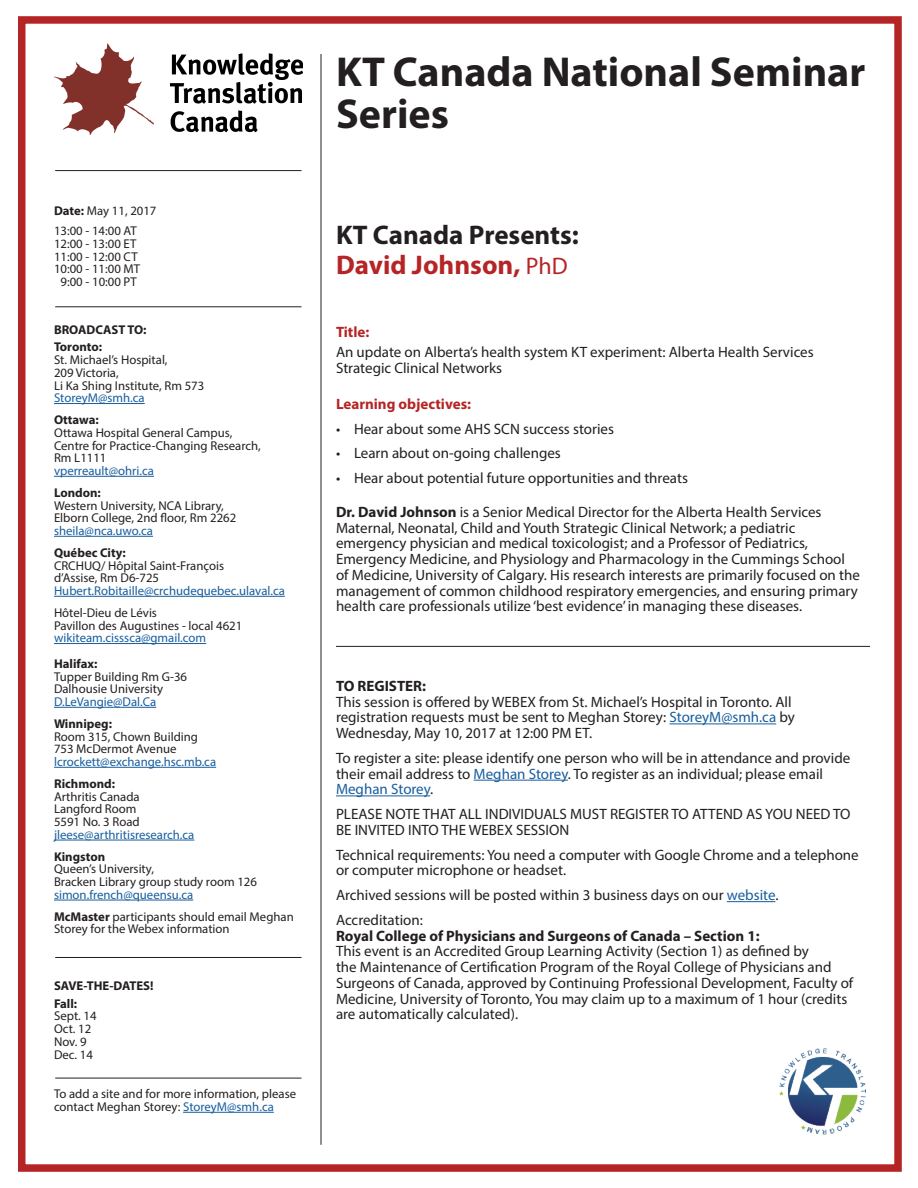
<style>
.page{position:relative;width:918px;height:1188px;background:#fff}
.page>*{position:absolute;margin:0;border:0;box-sizing:border-box;transform-origin:0 0}
.t1{font:700 42px/42px "Myriad Pro";color:#231f20}
.t2{font:700 27px "Myriad Pro";color:#231f20}
.t3{font:700 27px "Myriad Pro";color:#b62525}
.t4{font:15px/15.8px "Myriad Pro";color:#231f20}
.t5{font:700 15px/15.8px "Myriad Pro";color:#231f20}
.t6{font:700 15px "Myriad Pro";color:#b62525}
.t7{font:12.75px/12.8px "Myriad Pro";color:#231f20}
.t8{font:12.75px "Myriad Pro";color:#175d9e}
.t9{font:700 12.75px "Myriad Pro";color:#231f20}
.s1{font-weight:700}
.s2{color:#175d9e}
.s3{font-weight:400;font-size:24px}
.s4{font-weight:400}
</style>
<div class="page">
<div style="left:18px;top:16px;width:884px;height:1156px;border:8px solid #b62525"></div>
<hr style="left:670px;top:724px;width:106px;height:1px;background:#175d9e">
<hr style="left:474px;top:780px;width:94px;height:1px;background:#175d9e">
<hr style="left:336px;top:796px;width:94px;height:1px;background:#175d9e">
<hr style="left:727px;top:901px;width:48px;height:1px;background:#175d9e">
<hr style="left:54px;top:403px;width:91px;height:1px;background:#175d9e">
<hr style="left:54px;top:476px;width:100px;height:1px;background:#175d9e">
<hr style="left:54px;top:536px;width:99px;height:1px;background:#175d9e">
<hr style="left:54px;top:596px;width:231px;height:1px;background:#175d9e">
<hr style="left:54px;top:643px;width:152px;height:1px;background:#175d9e">
<hr style="left:54px;top:707px;width:102px;height:1px;background:#175d9e">
<hr style="left:54px;top:767px;width:162px;height:1px;background:#175d9e">
<hr style="left:54px;top:840px;width:140px;height:1px;background:#175d9e">
<hr style="left:54px;top:900px;width:139px;height:1px;background:#175d9e">
<hr style="left:183px;top:1112px;width:91px;height:1px;background:#175d9e">
<hr style="left:336px;top:646px;width:534px;height:1px;background:#231f20">
<img style="left:54px;top:44px;width:248px;height:91px">
<hr style="left:321px;top:54px;width:1px;height:1091px;background:#231f20">
<hr style="left:55px;top:957px;width:246px;height:1px;background:#231f20">
<hr style="left:55px;top:1078px;width:246px;height:1px;background:#231f20">
<hr style="left:55px;top:307px;width:246px;height:1px;background:#231f20">
<hr style="left:55px;top:170px;width:246px;height:1px;background:#231f20">
<img style="left:779px;top:1048px;width:86px;height:87px">
<p class="t7" style="left:54px;top:204px;width:104px"><span class="s1">Date:</span> May 11, 2017</p>
<p class="t7" style="left:54px;top:224px;width:84px">13:00 - 14:00 AT</p>
<p class="t7" style="left:54px;top:237px;width:84px">12:00 - 13:00 ET</p>
<p class="t7" style="left:54px;top:250px;width:85px">11:00 - 12:00 CT</p>
<p class="t7" style="left:54px;top:262px;width:88px">10:00 - 11:00 MT</p>
<p class="t7" style="left:61px;top:275px;width:78px">9:00 - 10:00 PT</p>
<p class="t9" style="left:54px;top:321px;width:94px">BROADCAST TO:</p>
<p class="t9" style="left:54px;top:339px;width:50px">Toronto:</p>
<p class="t7" style="left:54px;top:353px;width:115px">St. Michael’s Hospital,<br>209 Victoria,</p>
<p class="t7" style="left:54px;top:379px;width:152px">Li Ka Shing Institute, Rm 573</p>
<p class="t8" style="left:54px;top:390px;width:92px">StoreyM@smh.ca</p>
<p class="t9" style="left:54px;top:411px;width:46px">Ottawa:</p>
<p class="t7" style="left:54px;top:426px;width:180px">Ottawa Hospital General Campus,</p>
<p class="t7" style="left:54px;top:439px;width:208px">Centre for Practice-Changing Research,<br>Rm L1111</p>
<p class="t8" style="left:54px;top:463px;width:101px">vperreault@ohri.ca</p>
<p class="t9" style="left:54px;top:484px;width:48px">London:</p>
<p class="t7" style="left:54px;top:499px;width:171px">Western University, NCA Library,</p>
<p class="t7" style="left:54px;top:511px;width:184px">Elborn College, 2nd floor, Rm 2262</p>
<p class="t8" style="left:54px;top:523px;width:101px">sheila@nca.uwo.ca</p>
<p class="t9" style="left:54px;top:544px;width:73px">Québec City:</p>
<p class="t7" style="left:54px;top:559px;width:172px">CRCHUQ/ Hôpital Saint-François</p>
<p class="t7" style="left:54px;top:571px;width:107px">d’Assise, Rm D6-725</p>
<p class="t8" style="left:54px;top:583px;width:232px">Hubert.Robitaille@crchudequebec.ulaval.ca</p>
<p class="t7" style="left:54px;top:606px;width:105px">Hôtel-Dieu de Lévis</p>
<p class="t7" style="left:54px;top:619px;width:190px">Pavillon des Augustines - local 4621</p>
<p class="t8" style="left:54px;top:630px;width:154px">wikiteam.cisssca@gmail.com</p>
<p class="t9" style="left:54px;top:655px;width:45px">Halifax:</p>
<p class="t7" style="left:54px;top:670px;width:135px">Tupper Building Rm G-36</p>
<p class="t7" style="left:54px;top:682px;width:111px">Dalhousie University</p>
<p class="t8" style="left:54px;top:694px;width:104px">D.LeVangie@Dal.Ca</p>
<p class="t9" style="left:54px;top:715px;width:60px">Winnipeg:</p>
<p class="t7" style="left:54px;top:730px;width:146px">Room 315, Chown Building</p>
<p class="t7" style="left:54px;top:742px;width:124px">753 McDermot Avenue</p>
<p class="t8" style="left:54px;top:754px;width:164px">lcrockett@exchange.hsc.mb.ca</p>
<p class="t9" style="left:54px;top:775px;width:63px">Richmond:</p>
<p class="t7" style="left:54px;top:790px;width:87px">Arthritis Canada</p>
<p class="t7" style="left:54px;top:802px;width:84px">Langford Room</p>
<p class="t7" style="left:54px;top:815px;width:87px">5591 No. 3 Road</p>
<p class="t8" style="left:54px;top:827px;width:142px">jleese@arthritisresearch.ca</p>
<p class="t9" style="left:54px;top:848px;width:53px">Kingston</p>
<p class="t7" style="left:54px;top:862px;width:102px">Queen’s University,</p>
<p class="t7" style="left:54px;top:875px;width:204px">Bracken Library group study room 126</p>
<p class="t8" style="left:54px;top:887px;width:141px">simon.french@queensu.ca</p>
<p class="t7" style="left:54px;top:910px;width:241px"><span class="s1">McMaster</span> participants should email Meghan<br>Storey for the Webex information</p>
<p class="t9" style="left:54px;top:978px;width:101px">SAVE-THE-DATES!</p>
<p class="t7" style="left:54px;top:997px;width:44px"><span class="s1">Fall:<br></span>Sept. 14<br>Oct. 12<br>Nov. 9<br>Dec. 14</p>
<p class="t7" style="left:54px;top:1087px;width:244px">To add a site and for more information, please contact Meghan Storey: <span class="s2">StoreyM@smh.ca</span></p>
<p class="t1" style="left:336px;top:50px;width:531px">KT Canada National Seminar<br>Series</p>
<p class="t2" style="left:336px;top:217px;width:244px">KT Canada Presents:</p>
<p class="t3" style="left:336px;top:247px;width:233px">David Johnson, <span class="s3">PhD</span></p>
<p class="t6" style="left:336px;top:322px;width:35px">Title:</p>
<p class="t4" style="left:336px;top:344px;width:479px">An update on Alberta’s health system KT experiment: Alberta Health Services<br>Strategic Clinical Networks</p>
<p class="t6" style="left:336px;top:394px;width:137px">Learning objectives:</p>
<p class="t4" style="left:336px;top:421px;width:280px">• Hear about some AHS SCN success stories</p>
<p class="t4" style="left:336px;top:445px;width:226px">• Learn about on-going challenges</p>
<p class="t4" style="left:336px;top:470px;width:353px">• Hear about potential future opportunities and threats</p>
<p class="t4" style="left:336px;top:504px;width:525px"><span class="s1">Dr. David Johnson</span> is a Senior Medical Director for the Alberta Health Services Maternal, Neonatal, Child and Youth Strategic Clinical Network; a pediatric emergency physician and medical toxicologist; and a Professor of Pediatrics, Emergency Medicine, and Physiology and Pharmacology in the Cummings School of Medicine, University of Calgary. His research interests are primarily focused on the management of common childhood respiratory emergencies, and ensuring primary health care professionals utilize ‘best evidence’ in managing these diseases.</p>
<p class="t5" style="left:336px;top:677px;width:92px">TO REGISTER:</p>
<p class="t4" style="left:336px;top:694px;width:460px">This session is offered by WEBEX from St. Michael’s Hospital in Toronto. All registration requests must be sent to Meghan Storey: <span class="s2">StoreyM@smh.ca</span> by<br>Wednesday, May 10, 2017 at 12:00 PM ET.</p>
<p class="t4" style="left:336px;top:750px;width:516px">To register a site: please identify one person who will be in attendance and provide their email address to <span class="s2">Meghan Storey</span>. To register as an individual; please email<br><span class="s2">Meghan Storey</span>.</p>
<p class="t4" style="left:336px;top:806px;width:516px">PLEASE NOTE THAT ALL INDIVIDUALS MUST REGISTER TO ATTEND AS YOU NEED TO<br>BE INVITED INTO THE WEBEX SESSION</p>
<p class="t4" style="left:336px;top:847px;width:524px">Technical requirements: You need a computer with Google Chrome and a telephone or computer microphone or headset.</p>
<p class="t4" style="left:336px;top:887px;width:444px">Archived sessions will be posted within 3 business days on our <span class="s2">website</span>.</p>
<p class="t5" style="left:336px;top:911px;width:425px"><span class="s4">Accreditation:<br></span>Royal College of Physicians and Surgeons of Canada – Section 1:</p>
<p class="t4" style="left:336px;top:943px;width:519px">This event is an Accredited Group Learning Activity (Section 1) as defined by<br>the Maintenance of Certification Program of the Royal College of Physicians and Surgeons of Canada, approved by Continuing Professional Development, Faculty of Medicine, University of Toronto, You may claim up to a maximum of 1 hour (credits are automatically calculated).</p>
</div>
